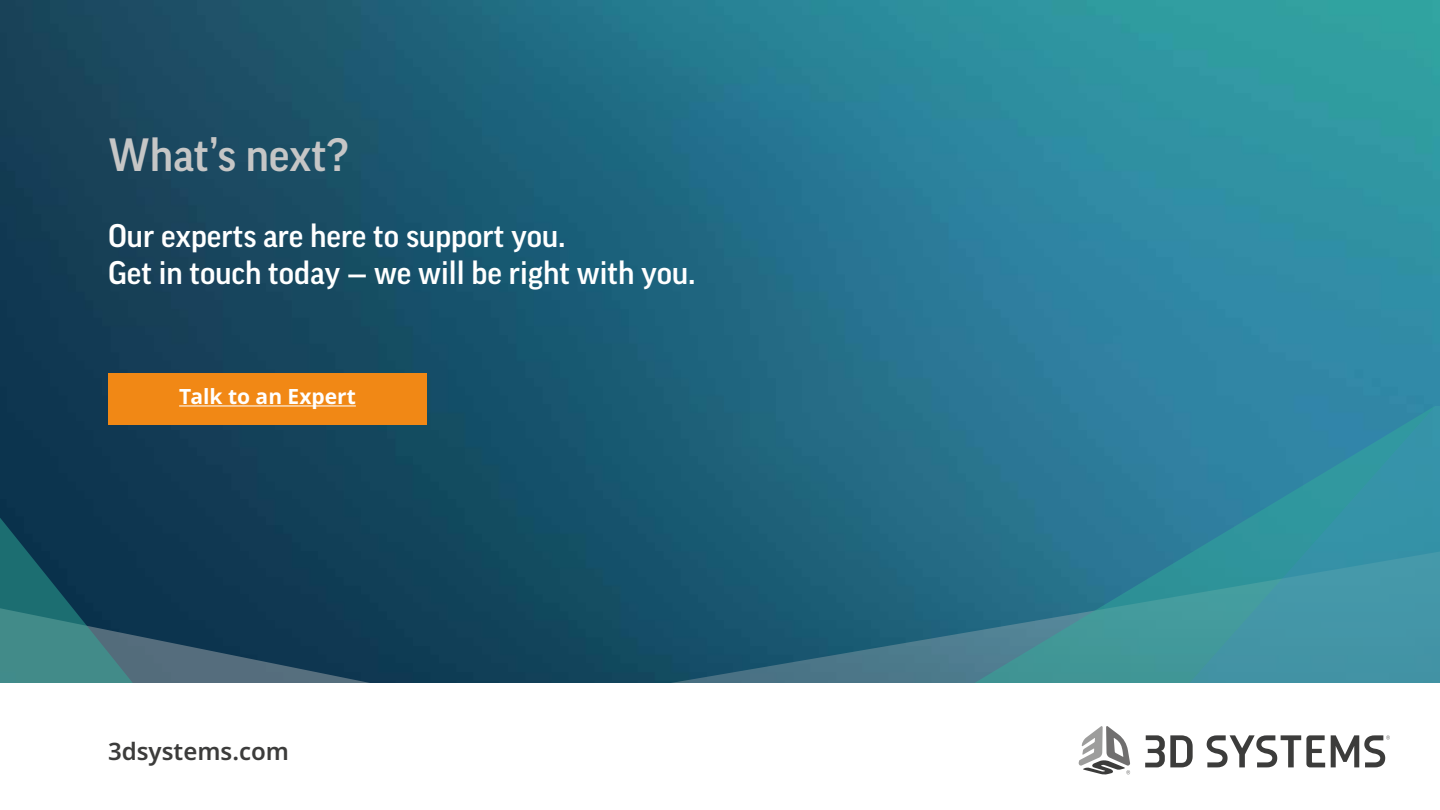
<style>
.page{position:relative;width:1440px;height:810px;background:#fff}
.page>*{position:absolute;margin:0;border:0;box-sizing:border-box;transform-origin:0 0}
.t1{font:500 45px "Good Pro";color:#c6c6c6}
.t2{font:500 31.5px/37.8px "Good Pro";color:#fff}
.t3{font:600 24px "Noto Sans";color:#3c3c3b}
.t4{font:700 21px "Noto Sans";color:#fff}
</style>
<div class="page">
<img style="left:0;top:0;width:1440px;height:682px">
<svg style="left:624px;top:481px;width:331px;height:201px;background:#205f77"></svg>
<svg style="left:955px;top:406px;width:224px;height:276px;background:#317d94"></svg>
<svg style="left:1179px;top:406px;width:260px;height:276px;background:#3890a3"></svg>
<svg style="left:215px;top:577px;width:270px;height:105px;background:#153f57"></svg>
<svg style="left:43px;top:386px;width:172px;height:296px;background:#194359"></svg>
<svg style="left:0;top:386px;width:43px;height:296px;background:#1c5563"></svg>
<div style="left:108px;top:373px;width:319px;height:51px;background:#f18815"></div>
<hr style="left:179px;top:405px;width:177px;height:1px;background:#fff">
<svg style="left:1145px;top:735px;width:47px;height:32px"></svg>
<svg style="left:1206px;top:735px;width:184px;height:32px"></svg>
<svg style="left:1078px;top:726px;width:52px;height:49px"></svg>
<h1 class="t1" style="left:108px;top:129px;width:243px">What’s next?</h1>
<p class="t2" style="left:108px;top:216px;width:588px">Our experts are here to support you.<br>Get in touch today ̶we will be right with you.</p>
<p class="t4" style="left:179px;top:382px;width:178px">Talk to an Expert</p>
<p class="t3" style="left:108px;top:734px;width:183px">3dsystems.com</p>
</div>
